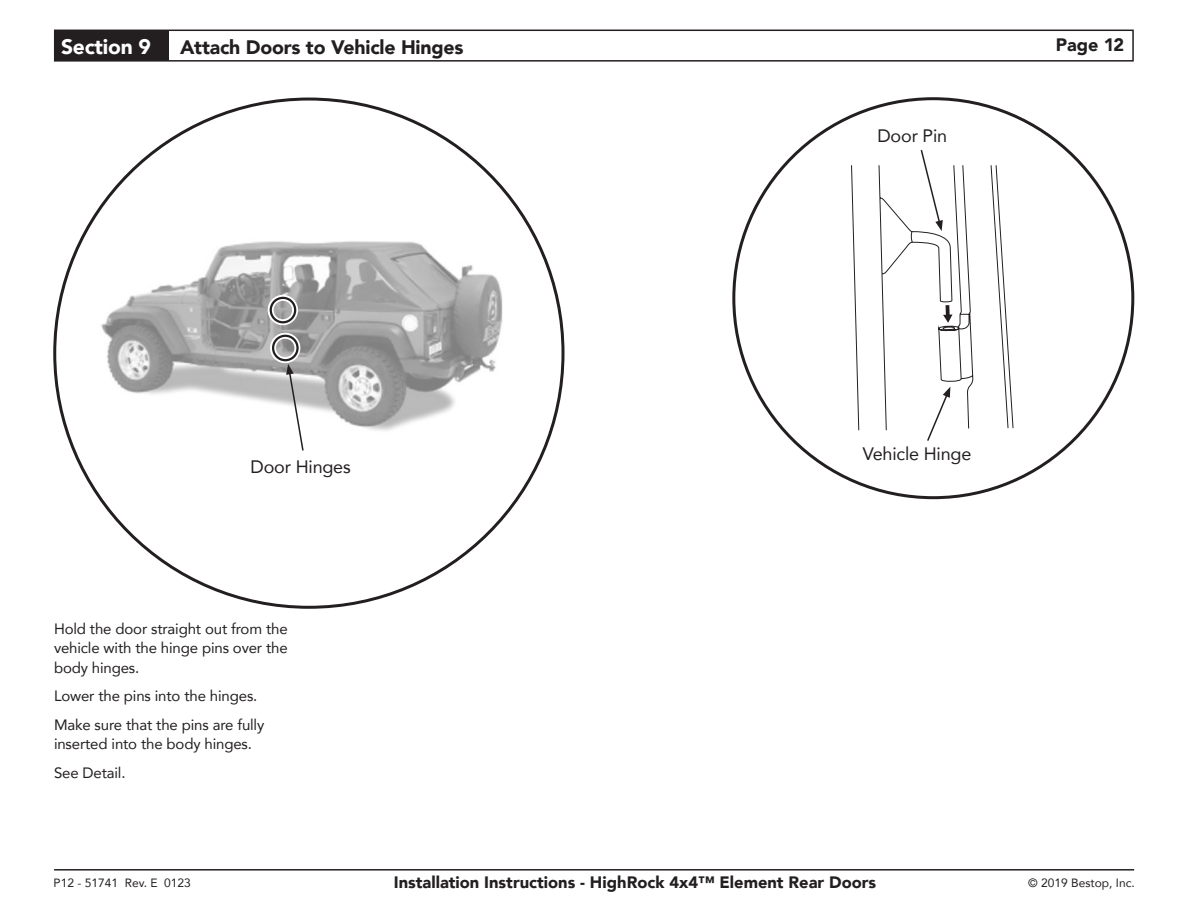
<style>
.page{position:relative;width:1188px;height:918px;background:#fff}
.page>*{position:absolute;margin:0;border:0;box-sizing:border-box;transform-origin:0 0}
.t1{font:900 21px "Avenir";letter-spacing:-.01em;color:#fff}
.t2{font:900 19.5px "Avenir";letter-spacing:-.01em;color:#231f20}
.t3{font:18px "Avenir";letter-spacing:-.01em;color:#231f20}
.t4{font:900 18px "Avenir";letter-spacing:-.005em;color:#231f20}
.t5{font:900 16.5px "Avenir";color:#231f20}
.t6{font:15px/19.5px "Avenir";letter-spacing:-.01em;color:#231f20;text-align:justify}
.t7{font:12px "Avenir";color:#231f20}
</style>
<div class="page">
<div style="left:54px;top:30px;width:1080px;height:32px;border:2px solid #231f20"></div>
<div style="left:55px;top:31px;width:114px;height:29px;background:#231f20"></div>
<hr style="left:54px;top:869px;width:1080px;height:2px;background:#231f20">
<img style="left:101px;top:241px;width:402px;height:190px">
<div style="left:268px;top:295px;width:30px;height:30px;border:6px solid #fff;border-radius:50%"></div>
<div style="left:270px;top:333px;width:30px;height:30px;border:6px solid #fff;border-radius:50%"></div>
<div style="left:270px;top:297px;width:26px;height:26px;border:2px solid #231f20;border-radius:50%"></div>
<div style="left:272px;top:335px;width:27px;height:26px;border:2px solid #231f20;border-radius:50%"></div>
<svg style="left:851px;top:150px;width:163px;height:291px"></svg>
<svg style="left:286px;top:364px;width:19px;height:87px"></svg>
<p class="t1" style="left:61px;top:29px;width:92px">Section 9</p>
<p class="t2" style="left:180px;top:30px;width:285px">Attach Doors to Vehicle Hinges</p>
<p class="t3" style="left:251px;top:452px;width:102px">Door Hinges</p>
<p class="t6" style="left:54px;top:618px;width:235px">Hold the door straight out from the vehicle with the hinge pins over the body hinges.</p>
<p class="t6" style="left:54px;top:686px;width:205px">Lower the pins into the hinges.</p>
<p class="t6" style="left:54px;top:714px;width:212px">Make sure that the pins are fully inserted into the body hinges.</p>
<p class="t6" style="left:54px;top:762px;width:73px">See Detail.</p>
<p class="t3" style="left:878px;top:121px;width:71px">Door Pin</p>
<p class="t4" style="left:1056px;top:30px;width:70px">Page 12</p>
<p class="t3" style="left:863px;top:439px;width:110px">Vehicle Hinge</p>
<p class="t5" style="left:394px;top:868px;width:484px">Installation Instructions - HighRock 4x4™ Element Rear Doors</p>
<p class="t7" style="left:54px;top:873px;width:139px">P12 - 51741 Rev. E 0123</p>
<p class="t7" style="left:1028px;top:873px;width:108px">© 2019 Bestop, Inc.</p>
</div>
